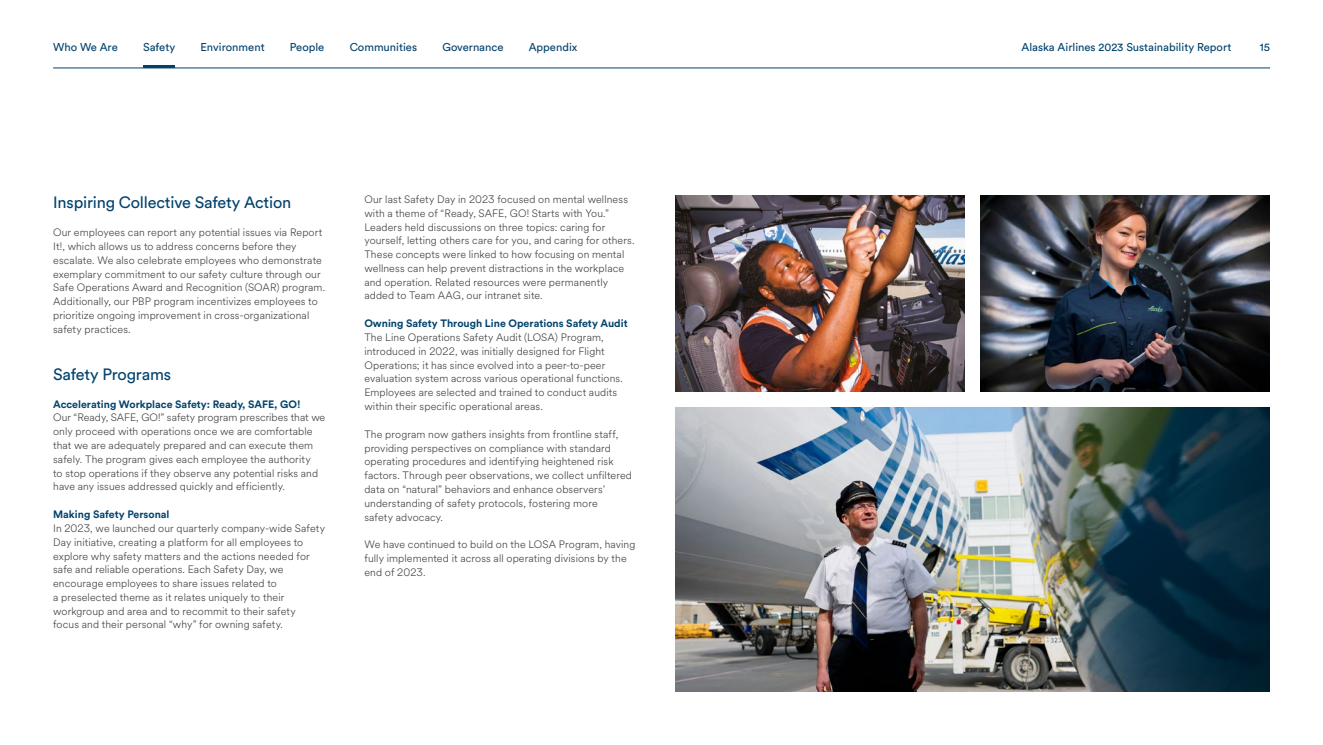
<style>
.page{position:relative;width:1323px;height:745px;background:#fff}
.page>*{position:absolute;margin:0;border:0;box-sizing:border-box;transform-origin:0 0}
.t1{font:16.25px "Circular Std";letter-spacing:-.01em;color:#02426d}
.t2{font:11.25px "Circular Std";color:#02426d}
.t3{font:300 10.62px/13.8px "Circular Spotify Text";letter-spacing:.01em;color:#3c3c3b}
.t4{font:700 10.62px "Circular Std";color:#02426d}
</style>
<div class="page">
<img style="left:676px;top:407px;width:594px;height:284px">
<img style="left:676px;top:195px;width:289px;height:196px">
<img style="left:981px;top:195px;width:289px;height:196px">
<hr style="left:53px;top:68px;width:1217px;height:1px;background:#02426d">
<hr style="left:144px;top:65px;width:31px;height:3px;background:#02426d">
<p class="t2" style="left:53px;top:40px;width:66px">Who We Are</p>
<p class="t2" style="left:143px;top:40px;width:34px">Safety</p>
<p class="t2" style="left:201px;top:40px;width:66px">Environment</p>
<p class="t2" style="left:290px;top:40px;width:36px">People</p>
<p class="t2" style="left:350px;top:40px;width:69px">Communities</p>
<p class="t2" style="left:442px;top:40px;width:63px">Governance</p>
<p class="t2" style="left:529px;top:40px;width:50px">Appendix</p>
<p class="t2" style="left:1021px;top:40px;width:211px">Alaska Airlines 2023 Sustainability Report</p>
<p class="t2" style="left:1260px;top:40px;width:12px">15</p>
<h1 class="t1" style="left:53px;top:192px;width:240px">Inspiring Collective Safety Action</h1>
<p class="t3" style="left:53px;top:226px;width:273px">Our employees can report any potential issues via Report It!, which allows us to address concerns before they escalate. We also celebrate employees who demonstrate exemplary commitment to our safety culture through our Safe Operations Award and Recognition (SOAR) program.<br>Additionally, our PBP program incentivizes employees to prioritize ongoing improvement in cross-organizational safety practices.</p>
<h1 class="t1" style="left:53px;top:364px;width:120px">Safety Programs</h1>
<p class="t4" style="left:53px;top:397px;width:249px">Accelerating Workplace Safety: Ready, SAFE, GO!</p>
<p class="t3" style="left:53px;top:411px;width:274px">Our “Ready, SAFE, GO!” safety program prescribes that we only proceed with operations once we are comfortable that we are adequately prepared and can execute them safely. The program gives each employee the authority<br>to stop operations if they observe any potential risks and have any issues addressed quickly and efficiently.</p>
<p class="t4" style="left:53px;top:507px;width:118px">Making Safety Personal</p>
<p class="t3" style="left:53px;top:521px;width:273px">In 2023, we launched our quarterly company-wide Safety Day initiative, creating a platform for all employees to explore why safety matters and the actions needed for safe and reliable operations. Each Safety Day, we encourage employees to share issues related to<br>a preselected theme as it relates uniquely to their workgroup and area and to recommit to their safety<br>focus and their personal “why” for owning safety.</p>
<p class="t3" style="left:364px;top:192px;width:272px">Our last Safety Day in 2023 focused on mental wellness with a theme of “Ready, SAFE, GO! Starts with You.” Leaders held discussions on three topics: caring for yourself, letting others care for you, and caring for others.<br>These concepts were linked to how focusing on mental wellness can help prevent distractions in the workplace and operation. Related resources were permanently added to Team AAG, our intranet site.</p>
<p class="t4" style="left:364px;top:316px;width:265px">Owning Safety Through Line Operations Safety Audit</p>
<p class="t3" style="left:364px;top:330px;width:260px">The Line Operations Safety Audit (LOSA) Program, introduced in 2022, was initially designed for Flight Operations; it has since evolved into a peer-to-peer evaluation system across various operational functions.<br>Employees are selected and trained to conduct audits within their specific operational areas.</p>
<p class="t3" style="left:364px;top:427px;width:269px">The program now gathers insights from frontline staff, providing perspectives on compliance with standard operating procedures and identifying heightened risk factors. Through peer observations, we collect unfiltered data on “natural” behaviors and enhance observers’ understanding of safety protocols, fostering more<br>safety advocacy.</p>
<p class="t3" style="left:364px;top:537px;width:272px">We have continued to build on the LOSA Program, having fully implemented it across all operating divisions by the end of 2023.</p>
</div>
